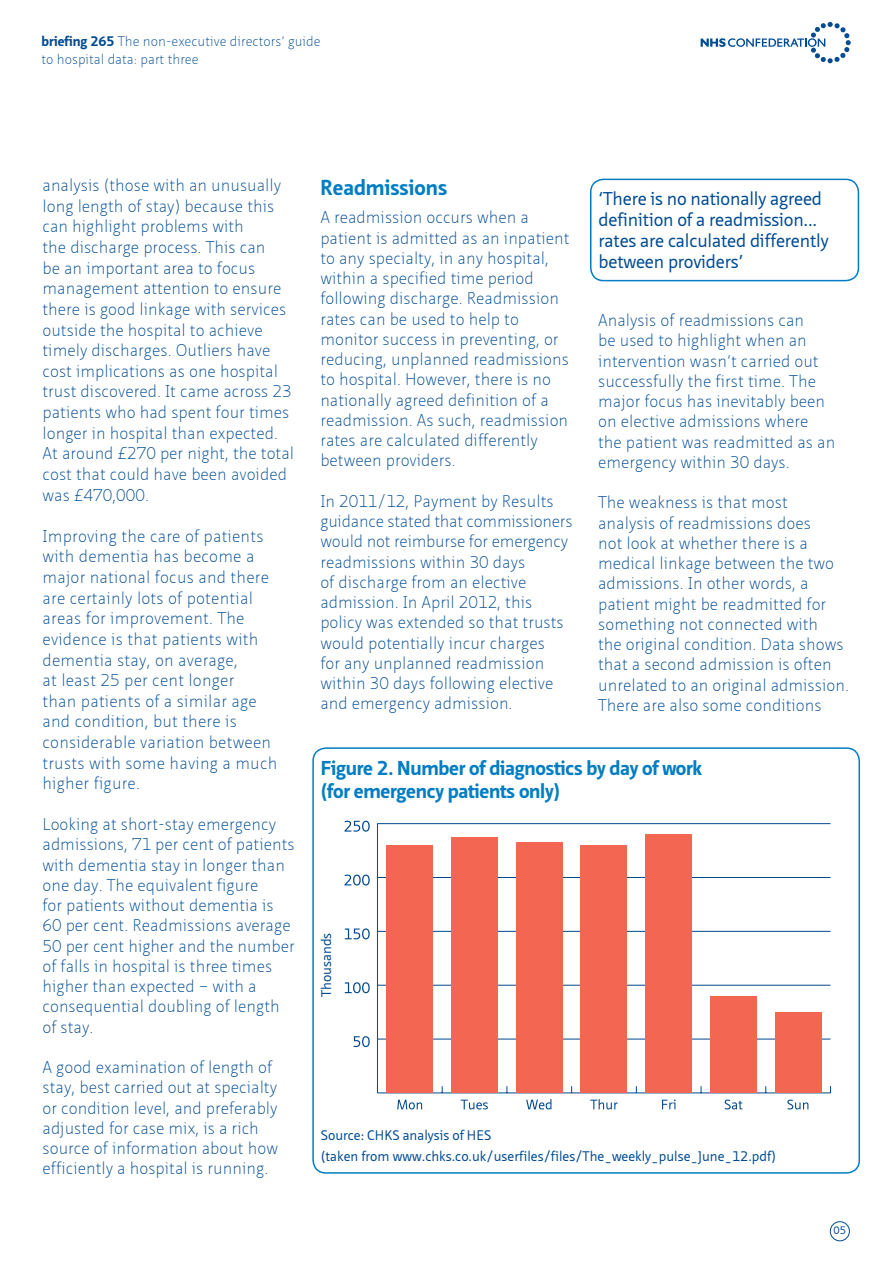
<style>
.page{position:relative;width:893px;height:1263px;background:#fff}
.page>*{position:absolute;margin:0;border:0;box-sizing:border-box;transform-origin:0 0}
.t1{font:700 21px "Neue Sans";color:#007dc3}
.t2{font:700 19.5px/23.4px "Neue Sans";letter-spacing:-.015em;color:#007dc3}
.t3{font:18px/21px "Neue Sans";letter-spacing:-.01em;color:#004b92}
.t4{font:100 16.5px/20.2px "Neue Sans";color:#004b92}
.t5{font:13.5px/20.2px "Neue Sans";color:#004b92}
.t6{font:100 13.5px/18px "Neue Sans";color:#004b92}
.t7{font:10.5px "Neue Sans";color:#004b92}
.s1{font-weight:700}
</style>
<div class="page">
<div style="left:830px;top:1221px;width:20px;height:20px;border:1px solid #004b92;border-radius:50%"></div>
<svg style="left:701px;top:22px;width:150px;height:41px"></svg>
<div style="left:590px;top:179px;width:269px;height:102px;border:2px solid #007dc3;border-radius:13px"></div>
<div style="left:312px;top:747px;width:548px;height:427px;border:2px solid #007dc3;border-radius:13px"></div>
<svg style="left:397px;top:1100px;width:25px;height:9px"></svg>
<svg style="left:461px;top:1100px;width:27px;height:9px"></svg>
<svg style="left:526px;top:1099px;width:25px;height:10px"></svg>
<svg style="left:590px;top:1099px;width:28px;height:10px"></svg>
<svg style="left:662px;top:1099px;width:14px;height:10px"></svg>
<svg style="left:725px;top:1099px;width:17px;height:10px"></svg>
<svg style="left:787px;top:1099px;width:21px;height:10px"></svg>
<hr style="left:377px;top:1092px;width:453px;height:1px;background:#004990">
<svg style="left:353px;top:1036px;width:17px;height:11px"></svg>
<svg style="left:345px;top:982px;width:25px;height:11px"></svg>
<svg style="left:345px;top:928px;width:25px;height:11px"></svg>
<svg style="left:344px;top:874px;width:26px;height:11px"></svg>
<svg style="left:344px;top:821px;width:26px;height:11px"></svg>
<hr style="left:377px;top:824px;width:1px;height:269px;background:#004990">
<hr style="left:377px;top:1039px;width:453px;height:1px;background:#004990">
<hr style="left:377px;top:985px;width:453px;height:1px;background:#004990">
<hr style="left:377px;top:931px;width:453px;height:1px;background:#004990">
<hr style="left:377px;top:877px;width:453px;height:1px;background:#004990">
<hr style="left:377px;top:823px;width:453px;height:1px;background:#004990">
<div style="left:386px;top:845px;width:47px;height:248px;background:#f26652"></div>
<div style="left:451px;top:838px;width:47px;height:255px;background:#f26652"></div>
<div style="left:516px;top:842px;width:47px;height:251px;background:#f26652"></div>
<div style="left:581px;top:845px;width:46px;height:248px;background:#f26652"></div>
<div style="left:645px;top:834px;width:47px;height:259px;background:#f26652"></div>
<div style="left:710px;top:996px;width:47px;height:97px;background:#f26652"></div>
<div style="left:775px;top:1013px;width:46px;height:80px;background:#f26652"></div>
<p class="t6" style="left:42px;top:33px;width:281px"><span class="s1">briefing 265</span> The non-executive directors’ guide to hospital data: part three</p>
<p class="t4" style="left:43px;top:175px;width:253px;line-height:20.7px">analysis (those with an unusually long length of stay) because this can highlight problems with<br>the discharge process. This can<br>be an important area to focus management attention to ensure there is good linkage with services outside the hospital to achieve timely discharges. Outliers have cost implications as one hospital trust discovered. It came across 23 patients who had spent four times longer in hospital than expected.<br>At around £270 per night, the total cost that could have been avoided was £470,000.</p>
<p class="t4" style="left:43px;top:526px;width:236px;line-height:20.7px">Improving the care of patients with dementia has become a major national focus and there are certainly lots of potential areas for improvement. The evidence is that patients with dementia stay, on average,<br>at least 25 per cent longer<br>than patients of a similar age and condition, but there is considerable variation between trusts with some having a much higher figure.</p>
<p class="t4" style="left:43px;top:815px;width:254px">Looking at short-stay emergency admissions, 71 per cent of patients with dementia stay in longer than one day. The equivalent figure<br>for patients without dementia is<br>60 per cent. Readmissions average<br>50 per cent higher and the number of falls in hospital is three times higher than expected – with a consequential doubling of length of stay.</p>
<p class="t4" style="left:43px;top:1057px;width:237px">A good examination of length of stay, best carried out at specialty or condition level, and preferably adjusted for case mix, is a rich source of information about how efficiently a hospital is running.</p>
<p class="t1" style="left:320px;top:174px;width:128px">Readmissions</p>
<p class="t4" style="left:320px;top:208px;width:251px">A readmission occurs when a patient is admitted as an inpatient to any specialty, in any hospital, within a specified time period following discharge. Readmission rates can be used to help to monitor success in preventing, or reducing, unplanned readmissions to hospital. However, there is no nationally agreed definition of a readmission. As such, readmission rates are calculated differently between providers.</p>
<p class="t4" style="left:320px;top:491px;width:254px">In 2011/12, Payment by Results guidance stated that commissioners would not reimburse for emergency readmissions within 30 days<br>of discharge from an elective admission. In April 2012, this policy was extended so that trusts would potentially incur charges<br>for any unplanned readmission within 30 days following elective and emergency admission.</p>
<p class="t3" style="left:598px;top:189px;width:232px">‘There is no nationally agreed definition of a readmission... rates are calculated differently between providers’</p>
<p class="t4" style="left:598px;top:310px;width:239px">Analysis of readmissions can<br>be used to highlight when an intervention wasn’t carried out successfully the first time. The major focus has inevitably been on elective admissions where the patient was readmitted as an emergency within 30 days.</p>
<p class="t4" style="left:598px;top:493px;width:252px">The weakness is that most analysis of readmissions does<br>not look at whether there is a medical linkage between the two admissions. In other words, a patient might be readmitted for something not connected with<br>the original condition. Data shows that a second admission is often unrelated to an original admission.<br>There are also some conditions</p>
<p class="t2" style="left:321px;top:756px;width:383px">Figure 2. Number of diagnostics by day of work (for emergency patients only)</p>
<p class="t5" style="left:317px;top:997px;width:66px;rotate:-90deg">Thousands</p>
<p class="t5" style="left:321px;top:1126px;width:457px">Source: CHKS analysis of HES<br>(taken from www.chks.co.uk/userfiles/files/The_weekly_pulse_June_12.pdf)</p>
<p class="t7" style="left:833px;top:1224px;width:14px">05</p>
</div>
